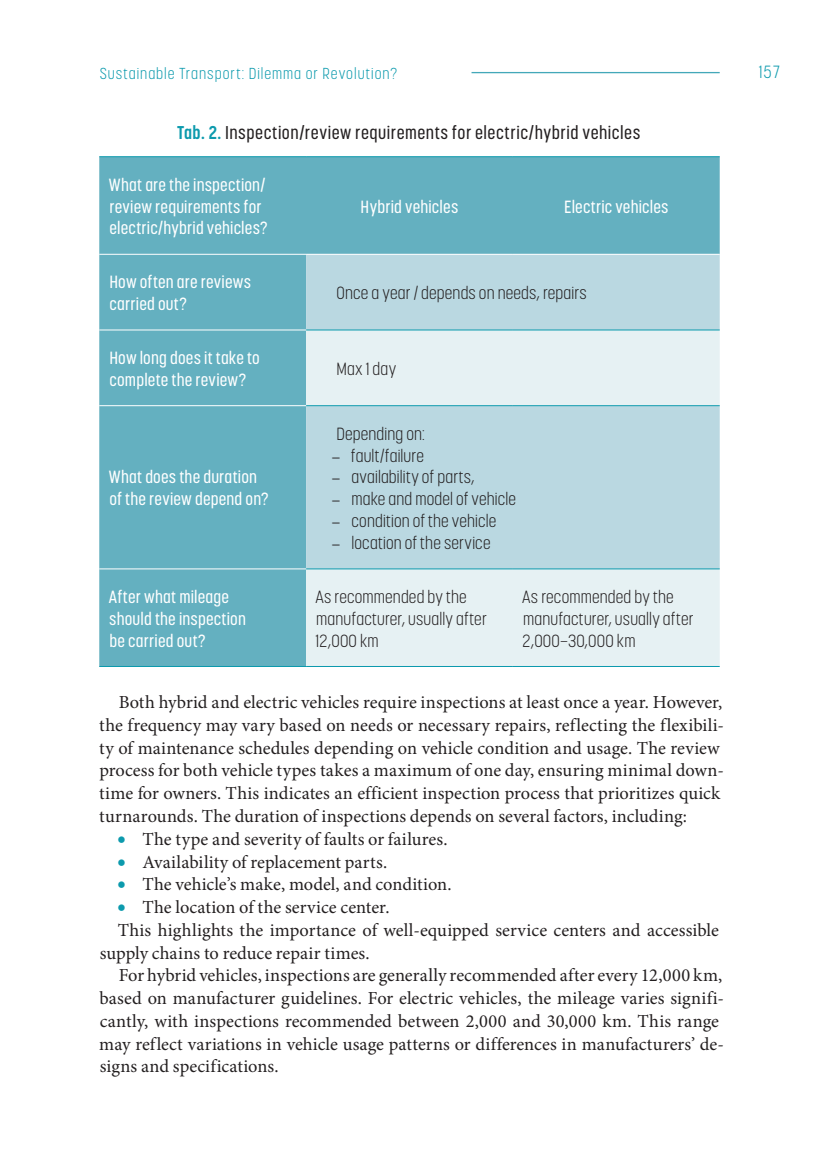
<style>
.page{position:relative;width:819px;height:1166px;background:#fff}
.page>*{position:absolute;margin:0;border:0;box-sizing:border-box;transform-origin:0 0}
.t1{font:18.38px/22.8px "Minion Pro";letter-spacing:.005em;color:#231f20}
.t2{font:500 18.38px "Korolev Condensed";letter-spacing:.025em;color:#231f20}
.t3{font:300 17.5px/21.9px "Korolev Condensed";letter-spacing:.005em;color:#231f20}
.t4{font:500 17.5px/21.9px "Korolev Condensed";letter-spacing:.01em;color:#fff}
.t5{font:300 17.5px "Korolev Condensed";color:#0c9aad}
.t6{font:300 15.75px "Korolev Condensed";letter-spacing:.06em;color:#0c9aad}
.s1{font-weight:700;color:#0c9aad}
.s2{font-family:"Minion Pro";font-weight:400}
.s3{font-size:24.5px;color:#0c9aad}
</style>
<div class="page">
<hr style="left:471px;top:72px;width:248px;height:1px;background:#44a8b9">
<div style="left:99px;top:157px;width:620px;height:509px;background:#64b0c0"></div>
<div style="left:306px;top:255px;width:413px;height:74px;background:#bad8e1"></div>
<svg style="left:306px;top:330px;width:413px;height:336px;background:#cfe4ea"></svg>
<hr style="left:99px;top:156px;width:207px;height:1px;background:#0c9aad">
<hr style="left:306px;top:156px;width:207px;height:1px;background:#0c9aad">
<hr style="left:513px;top:156px;width:206px;height:1px;background:#0c9aad">
<hr style="left:306px;top:329px;width:207px;height:1px;background:#0c9aad">
<hr style="left:513px;top:329px;width:206px;height:1px;background:#0c9aad">
<hr style="left:306px;top:405px;width:207px;height:1px;background:#0c9aad">
<hr style="left:513px;top:405px;width:206px;height:1px;background:#0c9aad">
<hr style="left:306px;top:568px;width:207px;height:1px;background:#0c9aad">
<hr style="left:513px;top:568px;width:206px;height:1px;background:#0c9aad">
<hr style="left:99px;top:666px;width:207px;height:1px;background:#0c9aad">
<hr style="left:306px;top:666px;width:207px;height:1px;background:#0c9aad">
<hr style="left:513px;top:666px;width:206px;height:1px;background:#0c9aad">
<hr style="left:99px;top:329px;width:207px;height:1px;background:#fff">
<hr style="left:99px;top:405px;width:207px;height:1px;background:#fff">
<hr style="left:99px;top:568px;width:207px;height:1px;background:#fff">
<hr style="left:99px;top:254px;width:207px;height:1px;background:#fff">
<hr style="left:306px;top:254px;width:207px;height:1px;background:#fff">
<hr style="left:513px;top:254px;width:206px;height:1px;background:#fff">
<p class="t6" style="left:100px;top:64px;width:299px">Sustainable Transport: Dilemma or Revolution?</p>
<p class="t5" style="left:758px;top:62px;width:23px">157</p>
<p class="t2" style="left:177px;top:122px;width:464px"><span class="s1">Tab. 2.</span> Inspection/review requirements for electric/hybrid vehicles</p>
<p class="t4" style="left:109px;top:173px;width:160px">What are the inspection/ review requirements for electric/hybrid vehicles?</p>
<p class="t4" style="left:360px;top:195px;width:99px">Hybrid vehicles</p>
<p class="t4" style="left:564px;top:195px;width:106px">Electric vehicles</p>
<p class="t4" style="left:109px;top:271px;width:143px">How often are reviews carried out?</p>
<p class="t3" style="left:336px;top:282px;width:252px">Once a year / depends on needs, repairs</p>
<p class="t4" style="left:109px;top:347px;width:152px">How long does it take to complete the review?</p>
<p class="t3" style="left:336px;top:358px;width:61px">Max 1 day</p>
<p class="t4" style="left:109px;top:466px;width:161px">What does the duration of the review depend on?</p>
<p class="t3" style="left:336px;top:422px;width:90px">Depending on:</p>
<p class="t3" style="left:331px;top:444px;width:94px"><span class="s2">–</span> fault/failure</p>
<p class="t3" style="left:331px;top:466px;width:144px"><span class="s2">–</span> availability of parts,</p>
<p class="t3" style="left:331px;top:488px;width:186px"><span class="s2">–</span> make and model of vehicle</p>
<p class="t3" style="left:331px;top:510px;width:166px"><span class="s2">–</span> condition of the vehicle</p>
<p class="t3" style="left:331px;top:532px;width:161px"><span class="s2">–</span> location of the service</p>
<p class="t4" style="left:109px;top:586px;width:138px">After what mileage should the inspection be carried out?</p>
<p class="t3" style="left:315px;top:586px;width:173px">As recommended by the manufacturer, usually after<br>12,000 km</p>
<p class="t3" style="left:522px;top:586px;width:173px">As recommended by the manufacturer, usually after<br>2,000–30,000 km</p>
<p class="t1" style="left:99px;top:691px;width:626px;text-indent:19px">Both hybrid and electric vehicles require inspections at least once a year. However, the frequency may vary based on needs or necessary repairs, reflecting the flexibili&shy;ty of maintenance schedules depending on vehicle condition and usage. The review process for both vehicle types takes a maximum of one day, ensuring minimal down&shy;time for owners. This indicates an efficient inspection process that prioritizes quick turnarounds. The duration of inspections depends on several factors, including:</p>
<p class="t1" style="left:117px;top:827px;width:332px"><span class="s3">•</span> The type and severity of faults or failures.</p>
<p class="t1" style="left:117px;top:850px;width:272px"><span class="s3">•</span> Availability of replacement parts.</p>
<p class="t1" style="left:117px;top:873px;width:336px"><span class="s3">•</span> The vehicle’s make, model, and condition.</p>
<p class="t1" style="left:117px;top:896px;width:274px"><span class="s3">•</span> The location of the service center.</p>
<p class="t1" style="left:118px;top:918px;width:602px">This highlights the importance of well-equipped service centers and accessible</p>
<p class="t1" style="left:100px;top:941px;width:271px">supply chains to reduce repair times.</p>
<p class="t1" style="left:119px;top:964px;width:605px">For hybrid vehicles, inspections are generally recommended after every 12,000 km,</p>
<p class="t1" style="left:100px;top:987px;width:626px">based on manufacturer guidelines. For electric vehicles, the mileage varies signifi-</p>
<p class="t1" style="left:100px;top:1009px;width:620px">cantly, with inspections recommended between 2,000 and 30,000 km. This range</p>
<p class="t1" style="left:99px;top:1032px;width:626px">may reflect variations in vehicle usage patterns or differences in manufacturers’ de-</p>
<p class="t1" style="left:100px;top:1055px;width:180px">signs and specifications.</p>
</div>
